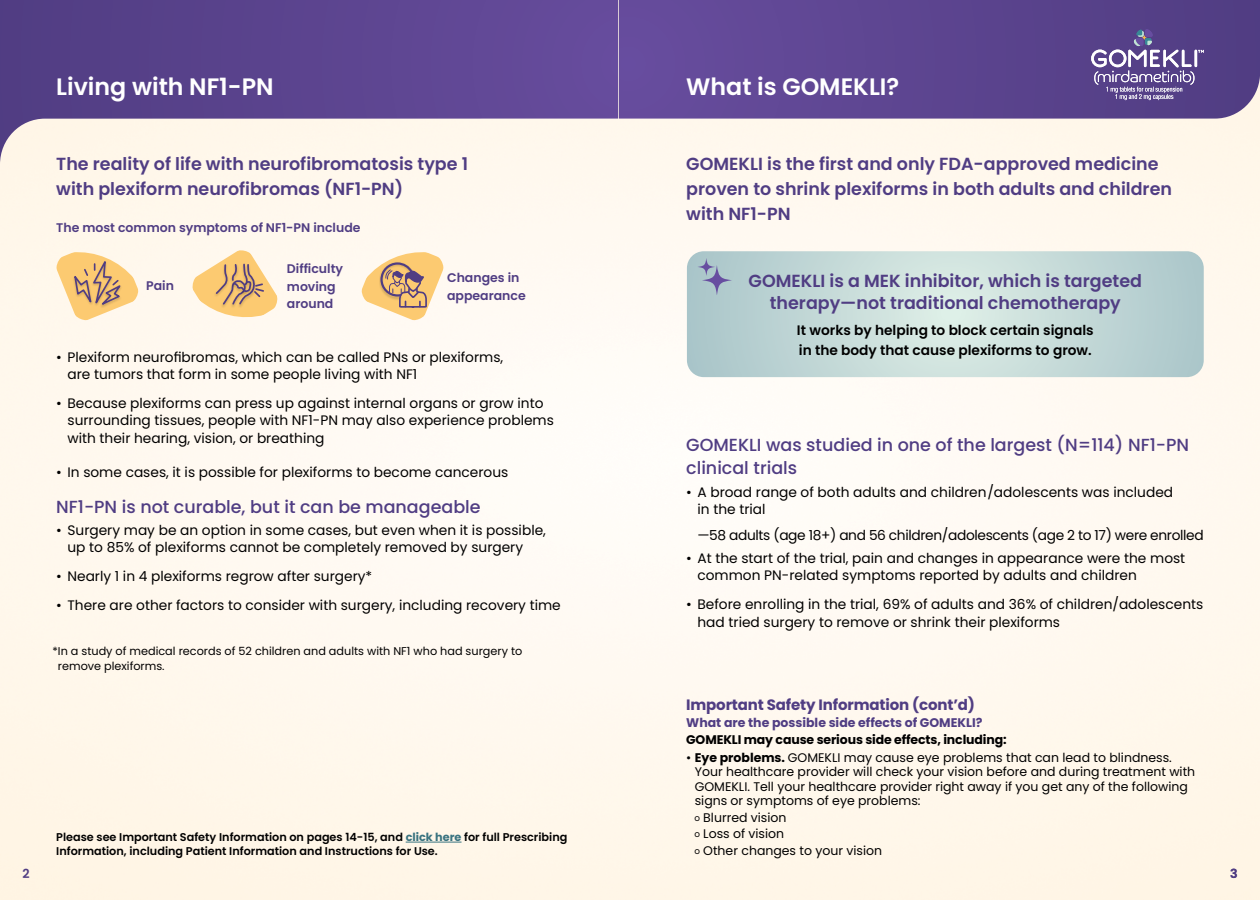
<style>
.page{position:relative;width:1260px;height:900px;background:#fff}
.page>*{position:absolute;margin:0;border:0;box-sizing:border-box;transform-origin:0 0}
.t1{font:600 23.75px "Poppins";color:#fff}
.t2{font:600 17.5px/25px "Poppins";color:#503d83}
.t3{font:500 17.5px/22.5px "Poppins";color:#503d83}
.t4{font:700 15px "Poppins";letter-spacing:-.01em;color:#503d83}
.t5{font:13.75px/17.5px "Poppins";color:#000}
.t6{font:600 13.75px/20px "Poppins";color:#000}
.t7{font:13.75px "Poppins";letter-spacing:-.025em;color:#000}
.t8{font:12.5px/14.4px "Poppins";color:#000}
.t9{font:600 12.5px/17.5px "Poppins";color:#503d83}
.t10{font:700 12.5px "Poppins";letter-spacing:-.01em;color:#000}
.t11{font:700 12.5px "Poppins";color:#503d83}
.t12{font:600 11.25px/13.8px "Poppins";color:#000}
.t13{font:11.25px/15px "Poppins";color:#000}
.s1{font-weight:700;color:#397380}
.s2{font-weight:700}
.s3{font-size:8.75px}
</style>
<div class="page">
<svg style="left:0;top:0;width:619px;height:165px;background:#8875a8"></svg>
<svg style="left:619px;top:0;width:641px;height:119px;background:#5e4791"></svg>
<svg style="left:53px;top:250px;width:89px;height:72px;background:#f0d2a3"></svg>
<svg style="left:190px;top:248px;width:91px;height:73px"></svg>
<svg style="left:358px;top:250px;width:88px;height:72px"></svg>
<svg style="left:1091px;top:29px;width:113px;height:71px;background:#73629c"></svg>
<hr style="left:406px;top:842px;width:56px;height:1px;background:#397380">
<svg style="left:687px;top:251px;width:517px;height:126px;background:#c3d8d7"></svg>
<svg style="left:697px;top:258px;width:35px;height:37px"></svg>
<h1 class="t1" style="left:56px;top:72px;width:219px">Living with NF1-PN</h1>
<p class="t2" style="left:56px;top:152px;width:413px">The reality of life with neurofibromatosis type 1 with plexiform neurofibromas (NF1-PN)</p>
<p class="t9" style="left:56px;top:219px;width:306px">The most common symptoms of NF1-PN include</p>
<p class="t9" style="left:146px;top:277px;width:29px">Pain</p>
<p class="t9" style="left:287px;top:260px;width:58px">Difficulty moving around</p>
<p class="t9" style="left:447px;top:269px;width:80px">Changes in appearance</p>
<p class="t5" style="left:67px;top:348px;width:437px;text-indent:-11px">• Plexiform neurofibromas, which can be called PNs or plexiforms, are tumors that form in some people living with NF1</p>
<p class="t5" style="left:67px;top:394px;width:488px;text-indent:-11px">• Because plexiforms can press up against internal organs or grow into surrounding tissues, people with NF1-PN may also experience problems with their hearing, vision, or breathing</p>
<p class="t5" style="left:56px;top:463px;width:454px">• In some cases, it is possible for plexiforms to become cancerous</p>
<p class="t3" style="left:56px;top:496px;width:426px">NF1-PN is not curable, but it can be manageable</p>
<p class="t5" style="left:67px;top:521px;width:480px;text-indent:-11px">• Surgery may be an option in some cases, but even when it is possible, up to 85% of plexiforms cannot be completely removed by surgery</p>
<p class="t5" style="left:56px;top:568px;width:317px">• Nearly 1 in 4 plexiforms regrow after surgery*</p>
<p class="t5" style="left:56px;top:596px;width:506px">• There are other factors to consider with surgery, including recovery time</p>
<p class="t13" style="left:58px;top:643px;width:466px;text-indent:-5px">*In a study of medical records of 52 children and adults with NF1 who had surgery to remove plexiforms.</p>
<p class="t9" style="left:22px;top:864px;width:9px">2</p>
<p class="t12" style="left:56px;top:830px;width:513px">Please see Important Safety Information on pages 14-15, and <span class="s1">click here</span> for full Prescribing<br>Information, including Patient Information and Instructions for Use.</p>
<h1 class="t1" style="left:686px;top:72px;width:215px">What is GOMEKLI?</h1>
<p class="t2" style="left:686px;top:152px;width:487px">GOMEKLI is the first and only FDA-approved medicine proven to shrink plexiforms in both adults and children with NF1-PN</p>
<p class="t2" style="left:749px;top:269px;width:395px;line-height:22.5px;text-align:center">GOMEKLI is a MEK inhibitor, which is targeted therapy—not traditional chemotherapy</p>
<p class="t6" style="left:797px;top:320px;width:298px">It works by helping to block certain signals in the body that cause plexiforms to grow.</p>
<p class="t3" style="left:686px;top:434px;width:504px">GOMEKLI was studied in one of the largest (N=114) NF1-PN clinical trials</p>
<p class="t5" style="left:697px;top:483px;width:477px;text-indent:-11px">• A broad range of both adults and children/adolescents was included in the trial</p>
<p class="t7" style="left:697px;top:527px;width:508px">—58 adults (age 18+) and 56 children/adolescents (age 2 to 17) were enrolled</p>
<p class="t5" style="left:697px;top:549px;width:489px;text-indent:-11px">• At the start of the trial, pain and changes in appearance were the most common PN-related symptoms reported by adults and children</p>
<p class="t5" style="left:697px;top:596px;width:507px;text-indent:-11px">• Before enrolling in the trial, 69% of adults and 36% of children/adolescents had tried surgery to remove or shrink their plexiforms</p>
<p class="t4" style="left:686px;top:696px;width:290px">Important Safety Information (cont’d)</p>
<p class="t11" style="left:686px;top:715px;width:298px">What are the possible side effects of GOMEKLI?</p>
<p class="t10" style="left:686px;top:733px;width:322px">GOMEKLI may cause serious side effects, including:</p>
<p class="t8" style="left:695px;top:750px;width:502px;text-indent:-8px">• <span class="s2">Eye problems.</span> GOMEKLI may cause eye problems that can lead to blindness.<br>Your healthcare provider will check your vision before and during treatment with GOMEKLI. Tell your healthcare provider right away if you get any of the following signs or symptoms of eye problems:</p>
<p class="t8" style="left:694px;top:809px;width:189px;line-height:16.6px"><span class="s3">o</span> Blurred vision<br><span class="s3">o</span> Loss of vision<br><span class="s3">o</span> Other changes to your vision</p>
<p class="t9" style="left:1230px;top:864px;width:9px">3</p>
</div>
